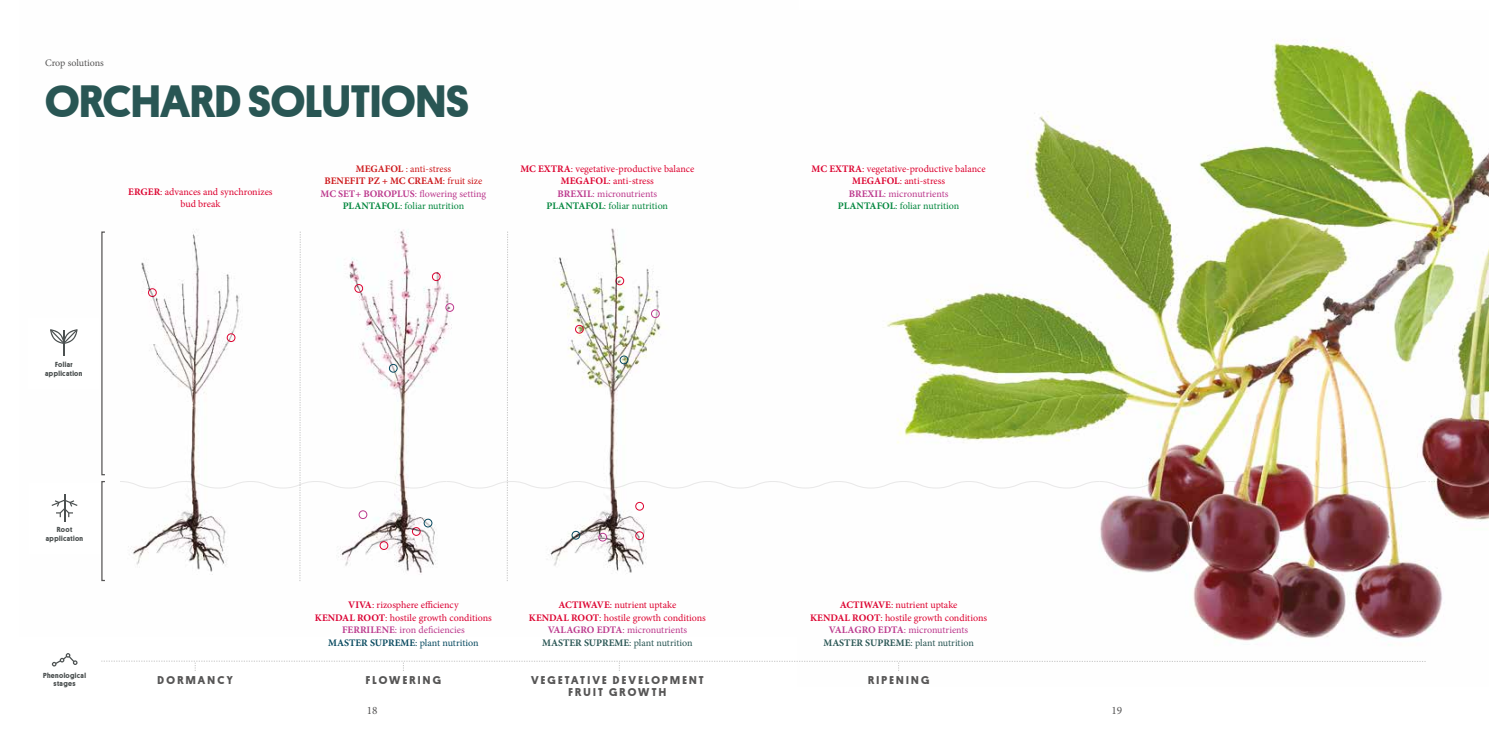
<style>
.page{position:relative;width:1489px;height:745px;background:#fff}
.page>*{position:absolute;margin:0;border:0;box-sizing:border-box;transform-origin:0 0}
.t1{font:700 45px "Platform";color:#295654}
.t2{font:700 11.25px/12.5px "Platform";letter-spacing:.2em;color:#565555;text-align:center}
.t3{font:11.25px "Minion Pro";color:#565555}
.t4{font:10px/12.5px "Minion Pro";color:#dd0330;text-align:center}
.t5{font:10px/12.5px "Minion Pro";color:#db0032;text-align:center}
.t6{font:700 10px/12.5px "Minion Pro";color:#cd171a;text-align:center}
.t7{font:10px "Minion Pro";letter-spacing:-.01em;color:#565555}
.t8{font:700 7.25px/8.5px "Platform";letter-spacing:.05em;color:#4c5151;text-align:center}
.s1{font-weight:700}
.s2{font-weight:400}
.s3{color:#bc398d}
.s4{font-weight:400;color:#bc398d}
.s5{color:#03873e}
.s6{font-weight:400;color:#03873e}
.s7{font-weight:700;color:#bc398d}
.s8{font-weight:700;color:#03873e}
.s9{font-weight:700;color:#084a60}
.s10{color:#084a60}
.s11{font-weight:700;color:#295654}
.s12{color:#295654}
</style>
<div class="page">
<img style="left:898px;top:39px;width:590px;height:632px">
<svg style="left:50px;top:329px;width:28px;height:26px"></svg>
<svg style="left:52px;top:494px;width:25px;height:27px"></svg>
<div style="left:101px;top:480px;width:5px;height:100px;border:1px solid #565555"></div>
<div style="left:101px;top:231px;width:5px;height:244px;border:1px solid #565555"></div>
<svg style="left:120px;top:231px;width:1320px;height:349px"></svg>
<div style="left:148px;top:288px;width:9px;height:8px;border:1px solid #dd0330;border-radius:50%"></div>
<div style="left:354px;top:284px;width:9px;height:8px;border:1px solid #dd0330;border-radius:50%"></div>
<div style="left:432px;top:272px;width:8px;height:9px;border:1px solid #dd0330;border-radius:50%"></div>
<div style="left:615px;top:276px;width:9px;height:9px;border:1px solid #dd0330;border-radius:50%"></div>
<div style="left:575px;top:325px;width:8px;height:8px;border:1px solid #dd0330;border-radius:50%"></div>
<div style="left:412px;top:527px;width:8px;height:8px;border:1px solid #dd0330;border-radius:50%"></div>
<div style="left:635px;top:531px;width:8px;height:8px;border:1px solid #dd0330;border-radius:50%"></div>
<div style="left:380px;top:541px;width:8px;height:8px;border:1px solid #dd0330;border-radius:50%"></div>
<div style="left:635px;top:501px;width:8px;height:9px;border:1px solid #dd0330;border-radius:50%"></div>
<div style="left:445px;top:303px;width:9px;height:8px;border:1px solid #bc398d;border-radius:50%"></div>
<div style="left:651px;top:309px;width:8px;height:9px;border:1px solid #bc398d;border-radius:50%"></div>
<div style="left:359px;top:510px;width:8px;height:8px;border:1px solid #bc398d;border-radius:50%"></div>
<div style="left:598px;top:532px;width:9px;height:9px;border:1px solid #bc398d;border-radius:50%"></div>
<div style="left:389px;top:364px;width:8px;height:8px;border:1px solid #084a60;border-radius:50%"></div>
<div style="left:619px;top:355px;width:9px;height:9px;border:1px solid #084a60;border-radius:50%"></div>
<div style="left:424px;top:518px;width:8px;height:9px;border:1px solid #084a60;border-radius:50%"></div>
<div style="left:571px;top:530px;width:9px;height:9px;border:1px solid #084a60;border-radius:50%"></div>
<div style="left:227px;top:333px;width:8px;height:8px;border:1px solid #dd0330;border-radius:50%"></div>
<svg style="left:52px;top:653px;width:26px;height:13px"></svg>
<svg style="left:101px;top:660px;width:1324px;height:10px"></svg>
<p class="t7" style="left:45px;top:56px;width:60px">Crop solutions</p>
<h1 class="t1" style="left:45px;top:75px;width:425px">ORCHARD SOLUTIONS</h1>
<p class="t4" style="left:128px;top:185px;width:146px"><span class="s1">ERGER</span>: advances and synchronizes bud break</p>
<p class="t6" style="left:320px;top:162px;width:167px">MEGAFOL <span class="s2">: anti-stress<br></span>BENEFIT PZ + MC CREAM<span class="s2">: fruit size<br></span><span class="s3">MC SET+ BOROPLUS</span><span class="s4">: flowering setting<br></span><span class="s5">PLANTAFOL</span><span class="s6">: foliar nutrition</span></p>
<p class="t4" style="left:520px;top:162px;width:175px"><span class="s1">MC EXTRA</span>: vegetative-productive balance<br><span class="s1">MEGAFOL</span>: anti-stress<br><span class="s7">BREXIL</span><span class="s3">: micronutrients<br></span><span class="s8">PLANTAFOL</span><span class="s5">: foliar nutrition</span></p>
<p class="t8" style="left:45px;top:360px;width:39px">Foliar application</p>
<p class="t8" style="left:46px;top:525px;width:39px">Root application</p>
<p class="t5" style="left:315px;top:598px;width:178px"><span class="s1">VIVA</span>: rizosphere efficiency<br><span class="s1">KENDAL ROOT</span>: hostile growth conditions <span class="s7">FERRILENE</span><span class="s3">: iron deficiencies<br></span><span class="s9">MASTER SUPREME</span><span class="s10">: plant nutrition</span></p>
<p class="t4" style="left:529px;top:598px;width:178px"><span class="s1">ACTIWAVE</span>: nutrient uptake<br><span class="s1">KENDAL ROOT</span>: hostile growth conditions<br><span class="s7">VALAGRO EDTA</span><span class="s3">: micronutrients<br></span><span class="s11">MASTER SUPREME</span><span class="s12">: plant nutrition</span></p>
<p class="t8" style="left:43px;top:670px;width:44px">Phenological stages</p>
<p class="t2" style="left:158px;top:673px;width:77px">DORMANCY</p>
<p class="t2" style="left:366px;top:673px;width:77px">FLOWERING</p>
<p class="t2" style="left:531px;top:673px;width:174px">VEGETATIVE DEVELOPMENT<br>FRUIT GROWTH</p>
<p class="t4" style="left:811px;top:162px;width:175px"><span class="s1">MC EXTRA</span>: vegetative-productive balance<br><span class="s1">MEGAFOL</span>: anti-stress<br><span class="s7">BREXIL</span><span class="s3">: micronutrients<br></span><span class="s8">PLANTAFOL</span><span class="s5">: foliar nutrition</span></p>
<p class="t4" style="left:810px;top:598px;width:178px"><span class="s1">ACTIWAVE</span>: nutrient uptake<br><span class="s1">KENDAL ROOT</span>: hostile growth conditions<br><span class="s7">VALAGRO EDTA</span><span class="s3">: micronutrients<br></span><span class="s11">MASTER SUPREME</span><span class="s12">: plant nutrition</span></p>
<p class="t2" style="left:868px;top:673px;width:63px">RIPENING</p>
<p class="t3" style="left:367px;top:702px;width:12px">18</p>
<p class="t3" style="left:1111px;top:702px;width:12px">19</p>
</div>
